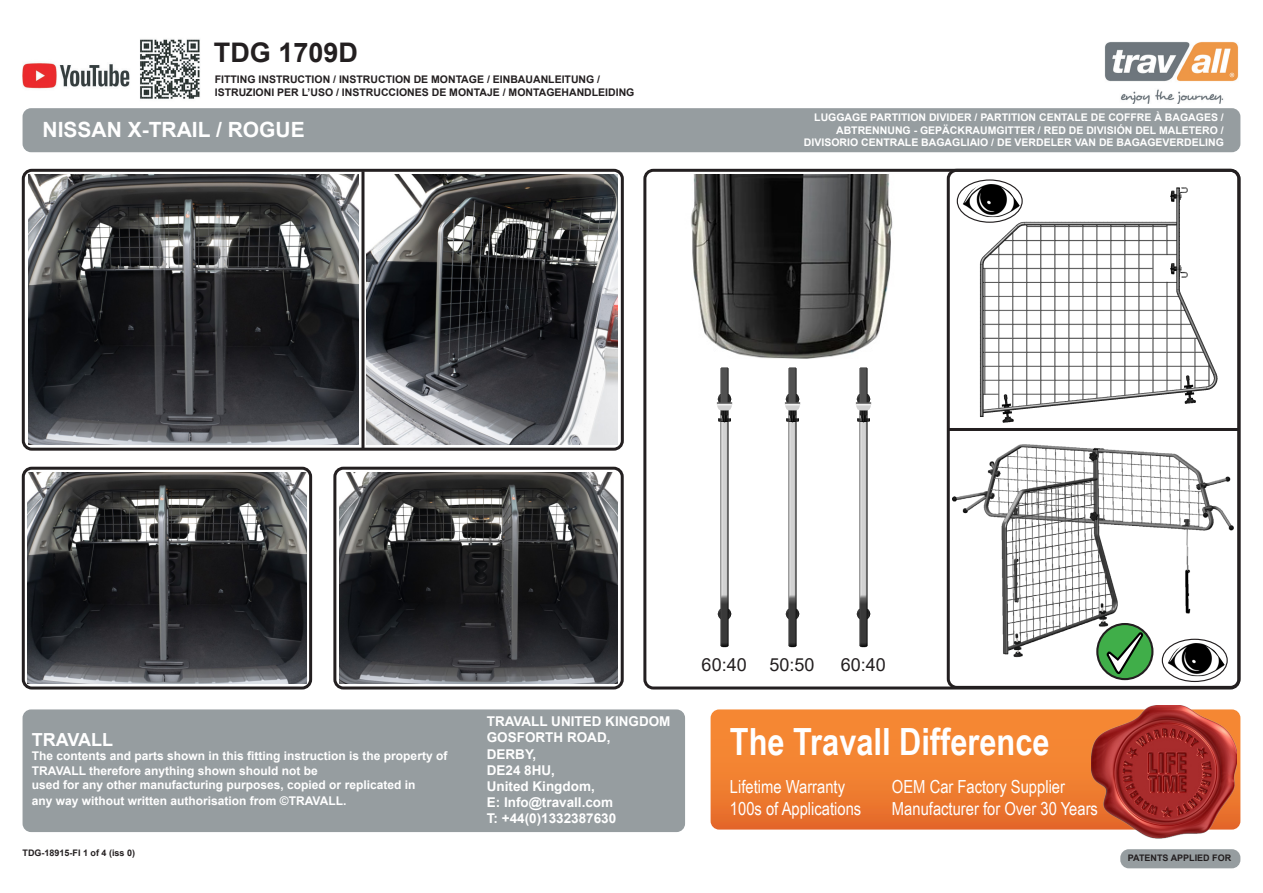
<style>
.page{position:relative;width:1263px;height:893px;background:#fff}
.page>*{position:absolute;margin:0;border:0;box-sizing:border-box;transform-origin:0 0}
.t1{font:700 37.5px "Arial Narrow";color:#fff}
.t2{font:700 27px "Arial";color:#231f20}
.t3{font:700 21px "Arial";color:#fff}
.t4{font:18px "Arial Narrow";color:#fff}
.t5{font:18px "Arial";color:#231f20}
.t6{font:700 18px "Arial";color:#fff}
.t7{font:700 13.5px/16.2px "Arial";color:#fff}
.t8{font:700 12px/14.4px "Arial";color:#fff}
.t9{font:700 10.5px/12.6px "Arial";color:#fff;text-align:right}
.t10{font:700 10.5px/12.6px "Arial";color:#231f20}
.t11{font:700 9px "Arial";color:#231f20}
</style>
<div class="page">
<div style="left:23px;top:108px;width:1217px;height:44px;background:#969da0;border-radius:9px"></div>
<img style="left:23px;top:63px;width:107px;height:26px">
<img style="left:1105px;top:42px;width:134px;height:62px">
<img style="left:140px;top:39px;width:60px;height:60px">
<div style="left:1120px;top:849px;width:120px;height:19px;background:#969da0;border-radius:9px"></div>
<div style="left:711px;top:709px;width:529px;height:121px;background:linear-gradient(to bottom,#f98e35,#e76f2c);border-radius:9px"></div>
<img style="left:1091px;top:705px;width:146px;height:133px">
<div style="left:23px;top:709px;width:662px;height:123px;background:#969da0;border-radius:9px"></div>
<div style="left:22px;top:169px;width:602px;height:282px;border:3px solid #231f20;border-radius:9px"></div>
<div style="left:22px;top:467px;width:290px;height:222px;border:3px solid #231f20;border-radius:9px"></div>
<div style="left:947px;top:169px;width:293px;height:520px;border:3px solid #231f20;border-radius:9px"></div>
<div style="left:333px;top:467px;width:291px;height:222px;border:3px solid #231f20;border-radius:9px"></div>
<hr style="left:948px;top:428px;width:291px;height:3px;background:#231f20">
<img style="left:691px;top:175px;width:202px;height:184px">
<img style="left:28px;top:472px;width:278px;height:212px">
<img style="left:339px;top:472px;width:279px;height:212px">
<img style="left:28px;top:175px;width:331px;height:270px">
<img style="left:367px;top:175px;width:251px;height:270px">
<hr style="left:361px;top:171px;width:3px;height:278px;background:#231f20">
<img style="left:972px;top:181px;width:246px;height:242px">
<svg style="left:957px;top:180px;width:65px;height:42px"></svg>
<div style="left:957px;top:179px;width:66px;height:44px;border:1px solid #231f20;border-radius:50%"></div>
<img style="left:961px;top:183px;width:59px;height:34px">
<img style="left:784px;top:367px;width:17px;height:281px">
<img style="left:855px;top:367px;width:17px;height:281px">
<img style="left:716px;top:367px;width:17px;height:281px">
<img style="left:952px;top:444px;width:282px;height:213px">
<svg style="left:1162px;top:639px;width:65px;height:42px"></svg>
<div style="left:1162px;top:639px;width:66px;height:43px;border:1px solid #231f20;border-radius:50%"></div>
<img style="left:1166px;top:642px;width:59px;height:34px">
<svg style="left:1097px;top:624px;width:55px;height:55px"></svg>
<div style="left:1096px;top:623px;width:57px;height:57px;border:2px solid #231f20;border-radius:50%"></div>
<svg style="left:1106px;top:633px;width:39px;height:41px;background:#509c56"></svg>
<h2 class="t2" style="left:214px;top:34px;width:146px">TDG 1709D</h2>
<p class="t10" style="left:215px;top:73px;width:421px">FITTING INSTRUCTION / INSTRUCTION DE MONTAGE / EINBAUANLEITUNG /<br>ISTRUZIONI PER L’USO / INSTRUCCIONES DE MONTAJE / MONTAGEHANDLEIDING</p>
<h3 class="t3" style="left:43px;top:114px;width:264px">NISSAN X-TRAIL / ROGUE</h3>
<p class="t9" style="left:804px;top:111px;width:421px">LUGGAGE PARTITION DIVIDER / PARTITION CENTALE DE COFFRE À BAGAGES /<br>ABTRENNUNG - GEPÄCKRAUMGITTER / RED DE DIVISIÓN DEL MALETERO /<br>DIVISORIO CENTRALE BAGAGLIAIO / DE VERDELER VAN DE BAGAGEVERDELING</p>
<h3 class="t6" style="left:32px;top:727px;width:83px">TRAVALL</h3>
<p class="t8" style="left:32px;top:749px;width:417px">The contents and parts shown in this fitting instruction is the property of<br>TRAVALL therefore anything shown should not be<br>used for any other manufacturing purposes, copied or replicated in</p>
<p class="t8" style="left:32px;top:794px;width:316px">any way without written authorisation from ©TRAVALL.</p>
<p class="t11" style="left:23px;top:846px;width:114px">TDG-18915-FI 1 of 4 (iss 0)</p>
<p class="t7" style="left:487px;top:713px;width:185px">TRAVALL UNITED KINGDOM<br>GOSFORTH ROAD,<br>DERBY,<br>DE24 8HU,<br>United Kingdom,<br>E: Info@travall.com<br>T: +44(0)1332387630</p>
<p class="t5" style="left:702px;top:652px;width:47px">60:40</p>
<p class="t5" style="left:769px;top:652px;width:47px">50:50</p>
<p class="t5" style="left:841px;top:652px;width:47px">60:40</p>
<h1 class="t1" style="left:730px;top:714px;width:321px">The Travall Difference</h1>
<h3 class="t4" style="left:730px;top:773px;width:117px">Lifetime Warranty</h3>
<h3 class="t4" style="left:892px;top:773px;width:175px">OEM Car Factory Supplier</h3>
<h3 class="t4" style="left:730px;top:795px;width:133px">100s of Applications</h3>
<h3 class="t4" style="left:892px;top:795px;width:207px">Manufacturer for Over 30 Years</h3>
<p class="t11" style="left:1128px;top:852px;width:105px">PATENTS APPLIED FOR</p>
</div>
